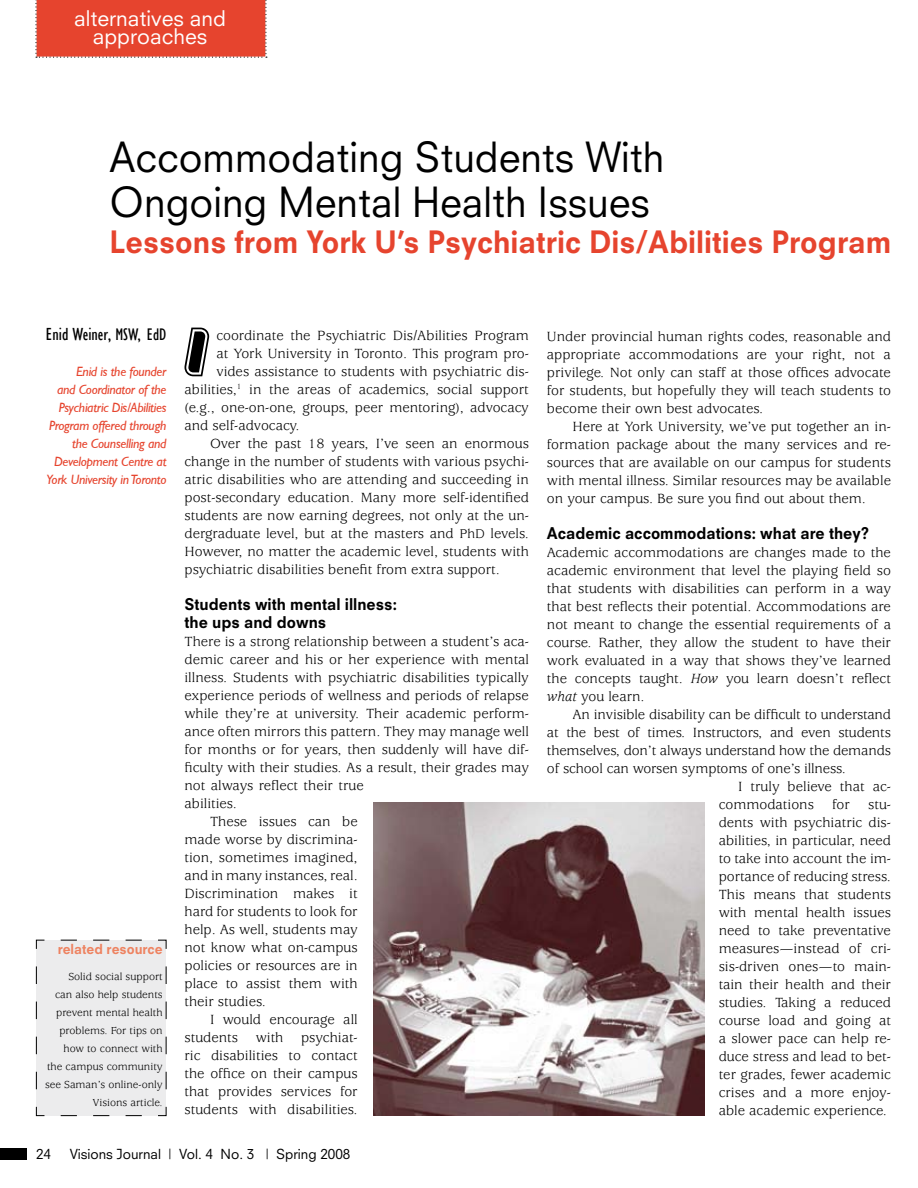
<style>
.page{position:relative;width:918px;height:1188px;background:#fff}
.page>*{position:absolute;margin:0;border:0;box-sizing:border-box;transform-origin:0 0}
.t1{font:60.9px "Alien Mushrooms";color:#000}
.t2{font:40.5px/45px "Neuzeit S";color:#000;scale:.96 1}
.t3{font:800 30px "Neuzeit S";color:#e6442e;scale:.96 1}
.t4{font:21px/18px "Neuzeit S";color:#fff;text-align:center}
.t5{font:condensed 18px "Gill Sans";color:#000}
.t6{font:800 15.75px/18px "Neuzeit S";color:#000;scale:.96 1}
.t7{font:14.7px/18px "Usherwood";color:#000;text-align:justify}
.t8{font:italic 13.5px/18px "Gill Sans";letter-spacing:-.02em;color:#e6442e;text-align:right}
.t9{font:13.5px "Neuzeit S";color:#000}
.t10{font:800 13.5px "Neuzeit S";color:#ee8361;scale:.96 1}
.t11{font:11.25px/18px "Usherwood";color:#000;text-align:right}
.s1{font-size:17.25px}
.s2{font-size:13.95px}
.s3{font-style:italic}
</style>
<div class="page">
<div style="left:35px;top:0;width:232px;height:58px;background:#e6442e"></div>
<div style="left:0;top:1148px;width:27px;height:12px;background:#000"></div>
<img style="left:374px;top:802px;width:330px;height:314px">
<div style="left:36px;top:939px;width:131px;height:177px;background:#ececed"></div>
<h3 class="t4" style="left:74px;top:9px;width:153px">alternatives and approaches</h3>
<h2 class="t2" style="left:110px;top:135px;width:579px">Accommodating Students With<br>Ongoing Mental Health Issues</h2>
<h3 class="t3" style="left:110px;top:224px;width:816px">Lessons from York U’s Psychiatric Dis/Abilities Program</h3>
<p class="t5" style="left:46px;top:324px;width:122px">Enid Weiner, <span class="s1">MSW, EdD</span></p>
<p class="t8" style="left:46px;top:363px;width:122px">Enid is the founder<br>and Coordinator of the<br>Psychiatric Dis/Abilities<br>Program offered through the Counselling and<br>Development Centre at<br>York University in Toronto</p>
<p class="t10" style="left:58px;top:941px;width:111px">related resource</p>
<p class="t11" style="left:45px;top:968px;width:119px">Solid social support<br>can also help students prevent mental health problems. For tips on how to connect with<br>the campus community see Saman’s online-only<br>Visions article.</p>
<h1 class="t1" style="left:184px;top:321px;width:26px">I</h1>
<p class="t7" style="left:216px;top:327px;width:314px">coordinate the Psychiatric Dis/Abilities Program</p>
<p class="t7" style="left:216px;top:345px;width:314px">at York University in Toronto. This program pro-</p>
<p class="t7" style="left:216px;top:363px;width:314px">vides assistance to students with psychiatric dis-</p>
<p class="t7" style="left:184px;top:381px;width:346px">abilities,<sup>1</sup> in the areas of academics, social support</p>
<p class="t7" style="left:184px;top:399px;width:346px">(e.g., one-on-one, groups, peer mentoring), advocacy</p>
<p class="t7" style="left:184px;top:417px;width:117px">and self-advocacy.</p>
<p class="t7" style="left:210px;top:435px;width:320px">Over the past 18 years, I’ve seen an enormous</p>
<p class="t7" style="left:184px;top:453px;width:346px">change in the number of students with various psychi-</p>
<p class="t7" style="left:184px;top:471px;width:346px">atric disabilities who are attending and succeeding in</p>
<p class="t7" style="left:184px;top:489px;width:346px">post-secondary education. Many more self-identified</p>
<p class="t7" style="left:184px;top:507px;width:346px">students are now earning degrees, not only at the un-</p>
<p class="t7" style="left:184px;top:525px;width:346px">dergraduate level, but at the masters and <span class="s2">PhD</span> levels.</p>
<p class="t7" style="left:184px;top:543px;width:346px">However, no matter the academic level, students with</p>
<p class="t7" style="left:184px;top:561px;width:317px">psychiatric disabilities benefit from extra support.</p>
<p class="t6" style="left:184px;top:595px;width:223px">Students with mental illness: the ups and downs</p>
<p class="t7" style="left:184px;top:633px;width:346px">There is a strong relationship between a student’s aca-</p>
<p class="t7" style="left:184px;top:651px;width:346px">demic career and his or her experience with mental</p>
<p class="t7" style="left:184px;top:669px;width:346px">illness. Students with psychiatric disabilities typically</p>
<p class="t7" style="left:184px;top:687px;width:346px">experience periods of wellness and periods of relapse</p>
<p class="t7" style="left:184px;top:705px;width:346px">while they’re at university. Their academic perform-</p>
<p class="t7" style="left:184px;top:723px;width:346px">ance often mirrors this pattern. They may manage well</p>
<p class="t7" style="left:184px;top:741px;width:346px">for months or for years, then suddenly will have dif-</p>
<p class="t7" style="left:184px;top:759px;width:346px">ficulty with their studies. As a result, their grades may</p>
<p class="t7" style="left:184px;top:777px;width:181px">not always reflect their true</p>
<p class="t7" style="left:184px;top:795px;width:54px">abilities.</p>
<p class="t7" style="left:210px;top:813px;width:149px">These issues can be</p>
<p class="t7" style="left:184px;top:831px;width:175px">made worse by discrimina-</p>
<p class="t7" style="left:184px;top:849px;width:175px">tion, sometimes imagined,</p>
<p class="t7" style="left:184px;top:867px;width:175px">and in many instances, real.</p>
<p class="t7" style="left:184px;top:885px;width:175px">Discrimination makes it</p>
<p class="t7" style="left:184px;top:903px;width:175px">hard for students to look for</p>
<p class="t7" style="left:184px;top:921px;width:175px">help. As well, students may</p>
<p class="t7" style="left:184px;top:939px;width:175px">not know what on-campus</p>
<p class="t7" style="left:184px;top:957px;width:175px">policies or resources are in</p>
<p class="t7" style="left:184px;top:975px;width:175px">place to assist them with</p>
<p class="t7" style="left:184px;top:993px;width:83px">their studies.</p>
<p class="t7" style="left:210px;top:1011px;width:149px">I would encourage all</p>
<p class="t7" style="left:184px;top:1029px;width:175px">students with psychiat-</p>
<p class="t7" style="left:184px;top:1047px;width:175px">ric disabilities to contact</p>
<p class="t7" style="left:184px;top:1065px;width:175px">the office on their campus</p>
<p class="t7" style="left:184px;top:1083px;width:175px">that provides services for</p>
<p class="t7" style="left:184px;top:1101px;width:175px">students with disabilities.</p>
<p class="t9" style="left:36px;top:1146px;width:17px">24</p>
<p class="t9" style="left:70px;top:1146px;width:282px">Visions Journal | Vol. 4 No. 3 | Spring 2008</p>
<p class="t7" style="left:547px;top:328px;width:346px">Under provincial human rights codes, reasonable and appropriate accommodations are your right, not a privilege. Not only can staff at those offices advocate for students, but hopefully they will teach students to become their own best advocates.</p>
<p class="t7" style="left:547px;top:418px;width:346px;text-indent:26px">Here at York University, we’ve put together an in&shy;formation package about the many services and re&shy;sources that are available on our campus for students with mental illness. Similar resources may be available on your campus. Be sure you find out about them.</p>
<p class="t6" style="left:547px;top:524px;width:337px">Academic accommodations: what are they?</p>
<p class="t7" style="left:547px;top:544px;width:346px">Academic accommodations are changes made to the academic environment that level the playing field so that students with disabilities can perform in a way that best reflects their potential. Accommodations are not meant to change the essential requirements of a course. Rather, they allow the student to have their work evaluated in a way that shows they’ve learned the concepts taught. <span class="s3">How</span> you learn doesn’t reflect <span class="s3">what</span> you learn.</p>
<p class="t7" style="left:572px;top:706px;width:320px">An invisible disability can be difficult to understand</p>
<p class="t7" style="left:547px;top:724px;width:346px">at the best of times. Instructors, and even students</p>
<p class="t7" style="left:547px;top:742px;width:346px">themselves, don’t always understand how the demands</p>
<p class="t7" style="left:547px;top:760px;width:300px">of school can worsen symptoms of one’s illness.</p>
<p class="t7" style="left:738px;top:778px;width:154px">I truly believe that ac-</p>
<p class="t7" style="left:719px;top:796px;width:174px">commodations for stu-</p>
<p class="t7" style="left:719px;top:814px;width:174px">dents with psychiatric dis-</p>
<p class="t7" style="left:719px;top:832px;width:174px">abilities, in particular, need</p>
<p class="t7" style="left:719px;top:850px;width:174px">to take into account the im-</p>
<p class="t7" style="left:719px;top:868px;width:174px">portance of reducing stress.</p>
<p class="t7" style="left:719px;top:886px;width:174px">This means that students</p>
<p class="t7" style="left:719px;top:904px;width:174px">with mental health issues</p>
<p class="t7" style="left:719px;top:922px;width:174px">need to take preventative</p>
<p class="t7" style="left:719px;top:940px;width:174px">measures—instead of cri-</p>
<p class="t7" style="left:719px;top:958px;width:174px">sis-driven ones—to main-</p>
<p class="t7" style="left:719px;top:976px;width:174px">tain their health and their</p>
<p class="t7" style="left:719px;top:994px;width:174px">studies. Taking a reduced</p>
<p class="t7" style="left:719px;top:1012px;width:174px">course load and going at</p>
<p class="t7" style="left:719px;top:1030px;width:174px">a slower pace can help re-</p>
<p class="t7" style="left:719px;top:1048px;width:174px">duce stress and lead to bet-</p>
<p class="t7" style="left:719px;top:1066px;width:174px">ter grades, fewer academic</p>
<p class="t7" style="left:719px;top:1084px;width:174px">crises and a more enjoy-</p>
<p class="t7" style="left:719px;top:1102px;width:170px">able academic experience.</p>
</div>
